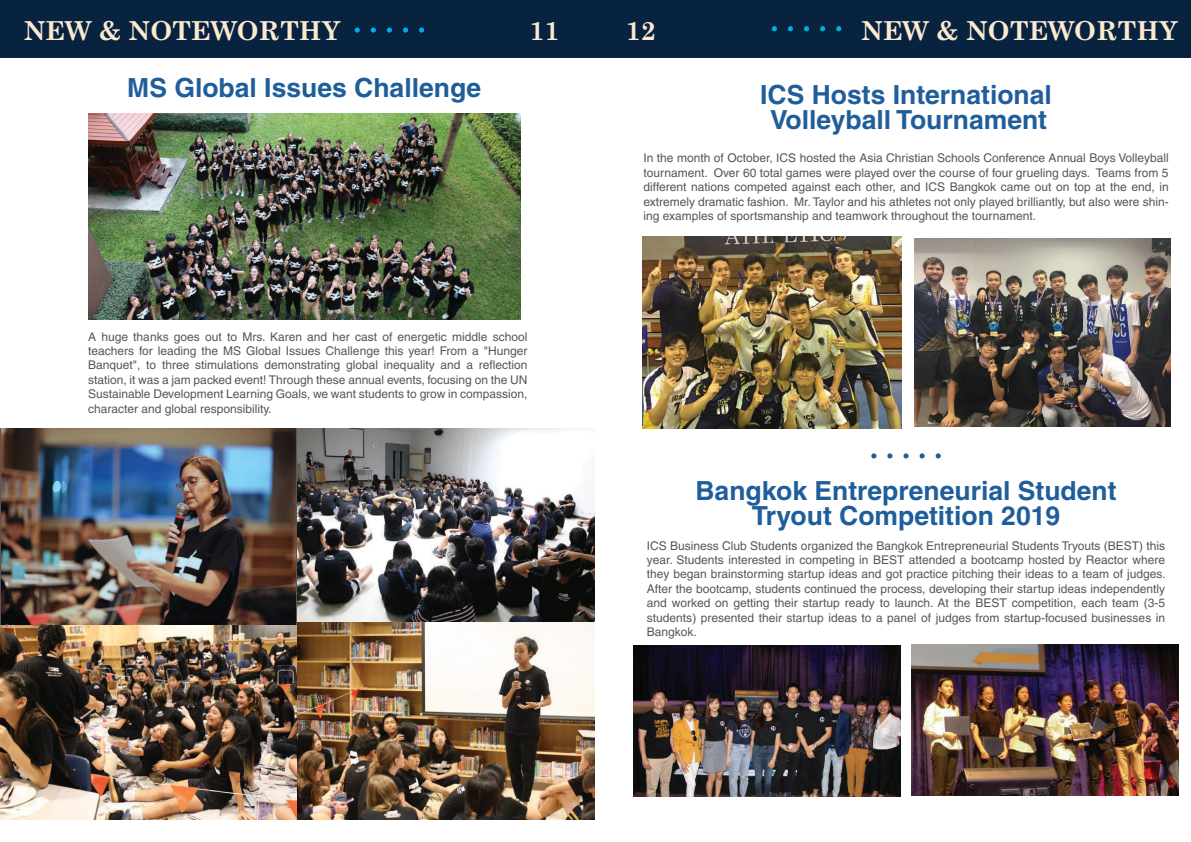
<style>
.page{position:relative;width:1191px;height:842px;background:#fff}
.page>*{position:absolute;margin:0;border:0;box-sizing:border-box;transform-origin:0 0}
.t1{font:700 26.3px/25.3px "Helvetica CE";color:#1f5e9b;text-align:center}
.t2{font:700 26.2px "Century Schoolbook";color:#fbe9d0}
.t3{font:12px/14.4px "Helvetica";color:#555659;text-align:justify}
</style>
<div class="page">
<div style="left:595px;top:0;width:596px;height:58px;background:#08233f"></div>
<svg style="left:836px;top:26px;width:5px;height:5px"></svg>
<svg style="left:820px;top:26px;width:5px;height:5px"></svg>
<svg style="left:804px;top:26px;width:5px;height:5px"></svg>
<svg style="left:788px;top:26px;width:5px;height:5px"></svg>
<svg style="left:772px;top:26px;width:5px;height:5px"></svg>
<div style="left:0;top:0;width:595px;height:58px;background:#08233f"></div>
<svg style="left:419px;top:27px;width:5px;height:6px"></svg>
<svg style="left:403px;top:27px;width:5px;height:6px"></svg>
<svg style="left:387px;top:27px;width:5px;height:6px"></svg>
<svg style="left:371px;top:27px;width:5px;height:6px"></svg>
<svg style="left:355px;top:27px;width:5px;height:6px"></svg>
<img style="left:88px;top:113px;width:432px;height:207px">
<img style="left:633px;top:645px;width:267px;height:151px">
<img style="left:911px;top:644px;width:267px;height:152px">
<svg style="left:935px;top:453px;width:5px;height:5px"></svg>
<svg style="left:919px;top:453px;width:5px;height:5px"></svg>
<svg style="left:903px;top:453px;width:5px;height:5px"></svg>
<svg style="left:887px;top:453px;width:5px;height:5px"></svg>
<svg style="left:871px;top:453px;width:5px;height:5px"></svg>
<img style="left:642px;top:237px;width:259px;height:191px">
<img style="left:914px;top:238px;width:256px;height:189px">
<img style="left:0;top:625px;width:297px;height:194px">
<img style="left:0;top:428px;width:297px;height:197px">
<img style="left:297px;top:428px;width:298px;height:195px">
<img style="left:297px;top:623px;width:298px;height:196px">
<h2 class="t2" style="left:24px;top:10px;width:318px">NEW &amp; NOTEWORTHY</h2>
<h2 class="t2" style="left:861px;top:10px;width:318px">NEW &amp; NOTEWORTHY</h2>
<h1 class="t1" style="left:127px;top:74px;width:355px">MS Global Issues Challenge</h1>
<h2 class="t2" style="left:529px;top:10px;width:32px">11</h2>
<h2 class="t2" style="left:625px;top:10px;width:32px">12</h2>
<h1 class="t1" style="left:760px;top:82px;width:293px">ICS Hosts International<br>Volleyball Tournament</h1>
<p class="t3" style="left:643px;top:151px;width:527px">In the month of October, ICS hosted the Asia Christian Schools Conference Annual Boys Volleyball tournament. Over 60 total games were played over the course of four grueling days. Teams from 5 different nations competed against each other, and ICS Bangkok came out on top at the end, in extremely dramatic fashion. Mr. Taylor and his athletes not only played brilliantly, but also were shin&shy;ing examples of sportsmanship and teamwork throughout the tournament.</p>
<p class="t3" style="left:88px;top:329px;width:441px">A huge thanks goes out to Mrs. Karen and her cast of energetic middle school teachers for leading the MS Global Issues Challenge this year! From a "Hunger Banquet", to three stimulations demonstrating global inequality and a reflection station, it was a jam packed event! Through these annual events, focusing on the UN Sustainable Development Learning Goals, we want students to grow in compassion, character and global responsibility.</p>
<h1 class="t1" style="left:695px;top:477px;width:422px">Bangkok Entrepreneurial Student<br>Tryout Competition 2019</h1>
<p class="t3" style="left:647px;top:538px;width:520px">ICS Business Club Students organized the Bangkok Entrepreneurial Students Tryouts (BEST) this year. Students interested in competing in BEST attended a bootcamp hosted by Reactor where they began brainstorming startup ideas and got practice pitching their ideas to a team of judges.<br>After the bootcamp, students continued the process, developing their startup ideas independently and worked on getting their startup ready to launch. At the BEST competition, each team (3-5 students) presented their startup ideas to a panel of judges from startup-focused businesses in Bangkok.</p>
</div>
